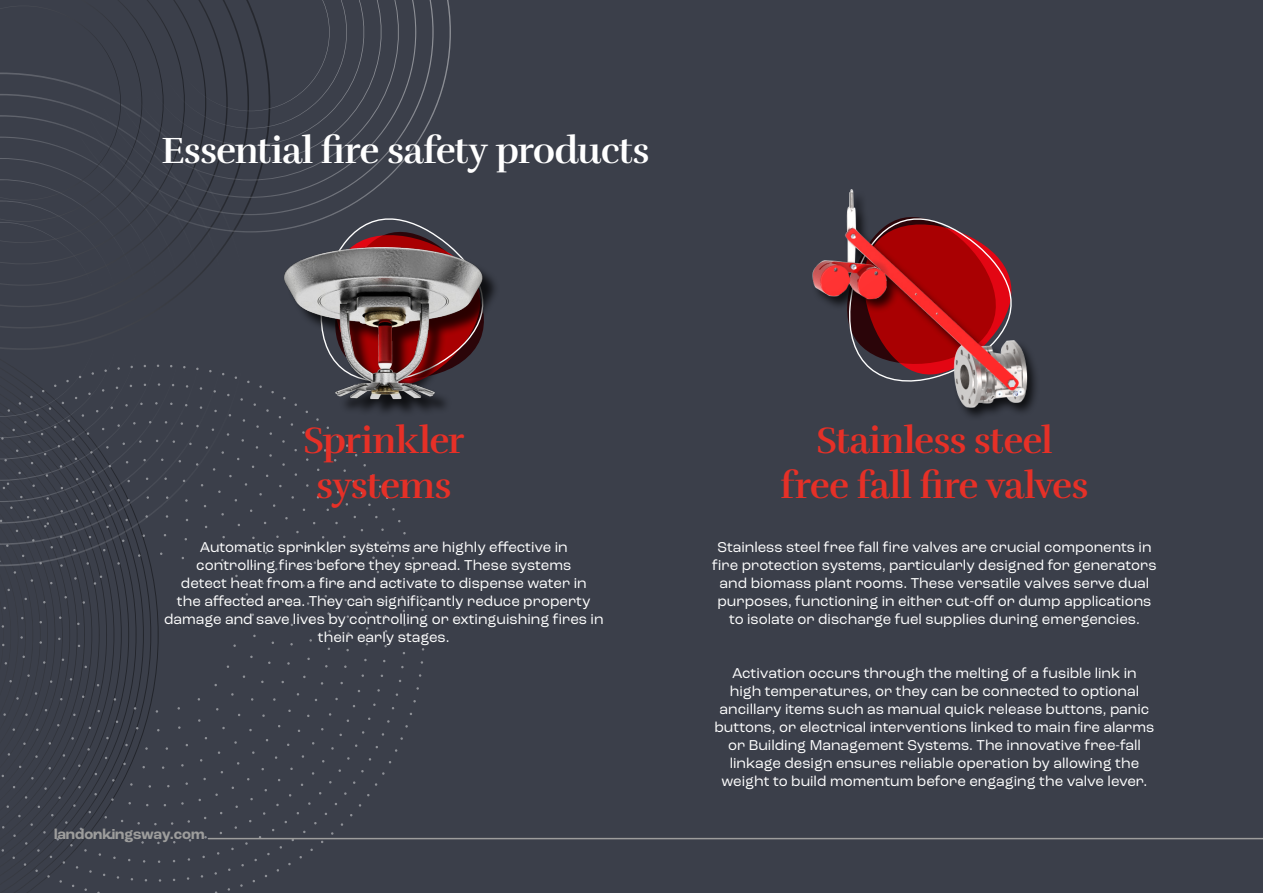
<style>
.page{position:relative;width:1263px;height:893px;background:#3b3f4a}
.page>*{position:absolute;margin:0;border:0;box-sizing:border-box;transform-origin:0 0}
.t1{font:700 37.5px/45px "Rufina ALT01";letter-spacing:-.025em;color:#e63027;text-align:center}
.t2{font:700 37.5px "Rufina ALT01";letter-spacing:-.02em;color:#fff}
.t3{font:15px/18px "Roc Grotesk";color:#fff;text-align:center}
.t4{font:700 15px "Roc Grotesk";color:#9d9d9c}
</style>
<div class="page">
<svg style="left:2px;top:464px;width:366px;height:380px"></svg>
<svg style="left:2px;top:459px;width:348px;height:366px"></svg>
<svg style="left:1px;top:459px;width:330px;height:347px"></svg>
<svg style="left:2px;top:477px;width:310px;height:311px"></svg>
<svg style="left:20px;top:496px;width:273px;height:273px"></svg>
<svg style="left:39px;top:515px;width:235px;height:235px"></svg>
<svg style="left:58px;top:534px;width:198px;height:197px"></svg>
<svg style="left:0;top:459px;width:247px;height:107px"></svg>
<svg style="left:0;top:459px;width:226px;height:86px"></svg>
<svg style="left:0;top:459px;width:205px;height:65px"></svg>
<svg style="left:0;top:459px;width:183px;height:43px"></svg>
<svg style="left:0;top:459px;width:162px;height:22px"></svg>
<svg style="left:0;top:0;width:451px;height:459px"></svg>
<img style="left:257px;top:228px;width:238px;height:189px">
<img style="left:812px;top:189px;width:224px;height:228px">
<hr style="left:208px;top:838px;width:1055px;height:1px;background:#9d9d9c">
<h1 class="t2" style="left:162px;top:128px;width:489px">Essential fire safety products</h1>
<h1 class="t1" style="left:303px;top:418px;width:163px">Sprinkler systems</h1>
<p class="t3" style="left:164px;top:538px;width:441px">Automatic sprinkler systems are highly effective in controlling fires before they spread. These systems<br>detect heat from a fire and activate to dispense water in<br>the affected area. They can significantly reduce property damage and save lives by controlling or extinguishing fires in their early stages.</p>
<p class="t4" style="left:54px;top:825px;width:152px">landonkingsway.com</p>
<h1 class="t1" style="left:780px;top:418px;width:309px">Stainless steel free fall fire valves</h1>
<p class="t3" style="left:712px;top:538px;width:446px">Stainless steel free fall fire valves are crucial components in fire protection systems, particularly designed for generators and biomass plant rooms. These versatile valves serve dual purposes, functioning in either cut-off or dump applications to isolate or discharge fuel supplies during emergencies.</p>
<p class="t3" style="left:714px;top:664px;width:441px">Activation occurs through the melting of a fusible link in high temperatures, or they can be connected to optional ancillary items such as manual quick release buttons, panic buttons, or electrical interventions linked to main fire alarms or Building Management Systems. The innovative free-fall linkage design ensures reliable operation by allowing the weight to build momentum before engaging the valve lever.</p>
</div>
